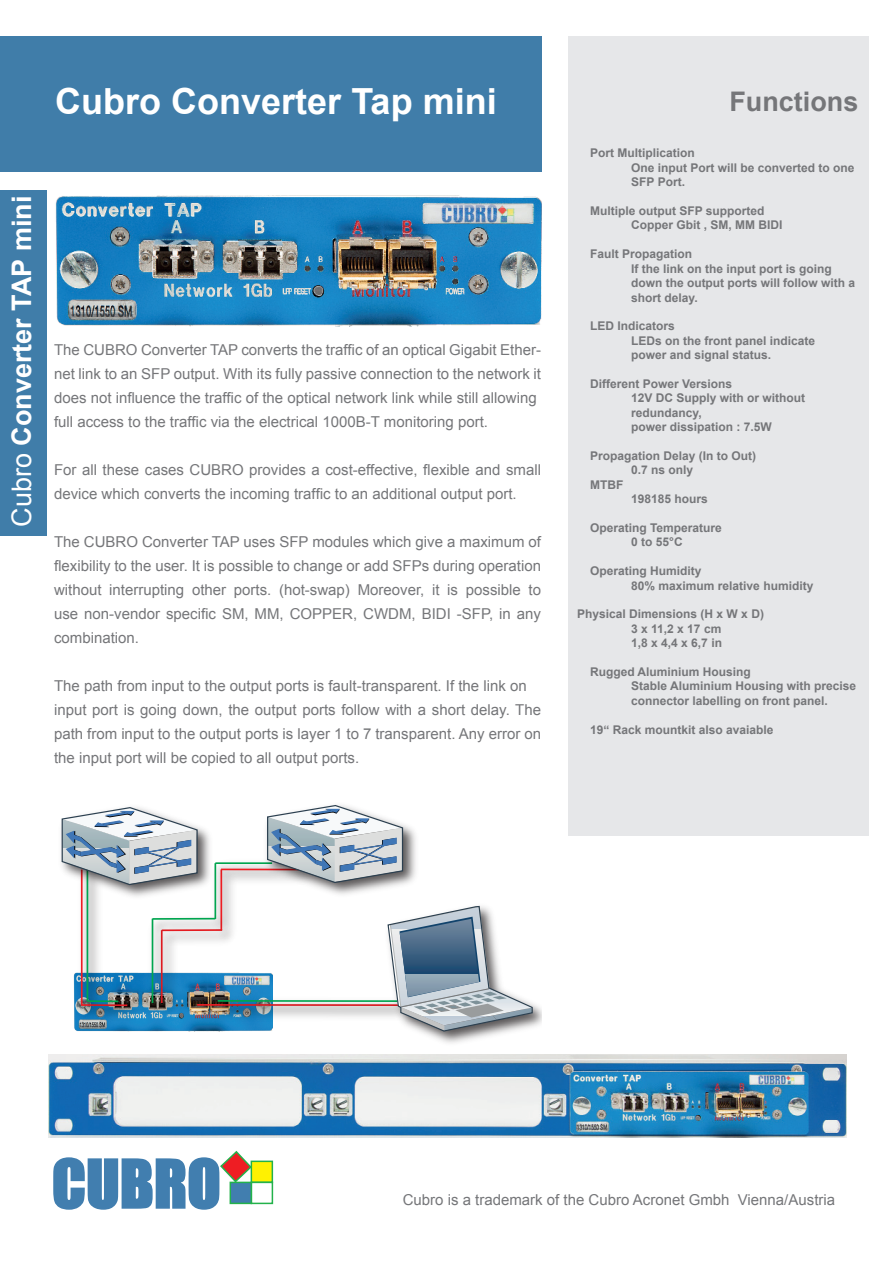
<style>
.page{position:relative;width:893px;height:1263px;background:#fff}
.page>*{position:absolute;margin:0;border:0;box-sizing:border-box;transform-origin:0 0}
.t1{font:61.8px "Impact";color:#417eaf}
.t2{font:700 36px "Arial";color:#fff}
.t3{font:700 27px "Arial";color:#fff}
.t4{font:700 27px "Arial";color:#757679}
.t5{font:15px/24px "Arial";color:#757679}
.t6{font:700 12px/14.4px "Arial";color:#757679}
.s1{font-weight:400}
</style>
<div class="page">
<div style="left:0;top:36px;width:541px;height:136px;background:#407da9"></div>
<div style="left:0;top:190px;width:47px;height:345px;background:#407da9"></div>
<div style="left:568px;top:36px;width:300px;height:799px;background:#e6e7e9"></div>
<div style="left:251px;top:1160px;width:22px;height:23px;background:#fff101;border:2px solid #23b24b"></div>
<div style="left:251px;top:1181px;width:22px;height:23px;background:#fff;border:2px solid #23b24b"></div>
<svg style="left:53px;top:1150px;width:200px;height:60px"></svg>
<img style="left:55px;top:196px;width:487px;height:130px">
<img style="left:49px;top:1055px;width:797px;height:83px">
<img style="left:74px;top:973px;width:198px;height:58px">
<img style="left:74px;top:972px;width:6px;height:25px">
<img style="left:74px;top:997px;width:72px;height:27px">
<img style="left:80px;top:905px;width:27px;height:114px">
<hr style="left:87px;top:859px;width:1px;height:142px;background:#00a54f">
<img style="left:81px;top:994px;width:56px;height:26px">
<hr style="left:87px;top:1000px;width:31px;height:2px;background:#00a54f">
<img style="left:190px;top:997px;width:83px;height:27px">
<hr style="left:197px;top:1004px;width:204px;height:2px;background:#ee1d23">
<img style="left:211px;top:993px;width:169px;height:27px">
<hr style="left:218px;top:1000px;width:180px;height:2px;background:#00a54f">
<img style="left:172px;top:949px;width:9px;height:72px">
<img style="left:145px;top:938px;width:27px;height:83px">
<hr style="left:152px;top:919px;width:1px;height:84px;background:#00a54f">
<img style="left:214px;top:889px;width:22px;height:56px">
<hr style="left:220px;top:869px;width:2px;height:61px;background:#ee1d23">
<img style="left:151px;top:911px;width:83px;height:27px">
<hr style="left:152px;top:918px;width:63px;height:2px;background:#00a54f">
<img style="left:80px;top:827px;width:138px;height:78px">
<svg style="left:61px;top:807px;width:137px;height:79px"></svg>
<img style="left:209px;top:856px;width:9px;height:26px">
<img style="left:214px;top:862px;width:45px;height:27px">
<hr style="left:221px;top:868px;width:79px;height:2px;background:#ee1d23">
<img style="left:380px;top:1000px;width:161px;height:43px">
<svg style="left:387px;top:905px;width:146px;height:127px"></svg>
<img style="left:259px;top:825px;width:157px;height:70px">
<svg style="left:266px;top:805px;width:138px;height:79px"></svg>
<h2 class="t2" style="left:55px;top:77px;width:443px">Cubro Converter Tap mini</h2>
<h3 class="t3" style="left:4px;top:527px;width:332px;rotate:-90deg"><span class="s1">Cubro</span> Converter TAP mini</h3>
<p class="t5" style="left:54px;top:338px;width:489px">The CUBRO Converter TAP converts the traffic of an optical Gigabit Ether&shy;net link to an SFP output. With its fully passive connection to the network it does not influence the traffic of the optical network link while still allowing full access to the traffic via the electrical 1000B-T monitoring port.</p>
<p class="t5" style="left:54px;top:458px;width:489px">For all these cases CUBRO provides a cost-effective, flexible and small device which converts the incoming traffic to an additional output port.</p>
<p class="t5" style="left:54px;top:530px;width:489px;text-align:justify">The CUBRO Converter TAP uses SFP modules which give a maximum of flexibility to the user. It is possible to change or add SFPs during operation without interrupting other ports. (hot-swap) Moreover, it is possible to use non-vendor specific SM, MM, COPPER, CWDM, BIDI -SFP, in any combination.</p>
<p class="t5" style="left:54px;top:674px;width:489px">The path from input to the output ports is fault-transparent. If the link on input port is going down, the output ports follow with a short delay. The path from input to the output ports is layer 1 to 7 transparent. Any error on the input port will be copied to all output ports.</p>
<h3 class="t4" style="left:729px;top:84px;width:131px">Functions</h3>
<p class="t6" style="left:631px;top:146px;width:225px;text-indent:-41px">Port Multiplication<br>One input Port will be converted to one<br>SFP Port.</p>
<p class="t6" style="left:631px;top:204px;width:153px;text-indent:-41px">Multiple output SFP supported<br>Copper Gbit , SM, MM BIDI</p>
<p class="t6" style="left:631px;top:247px;width:225px;text-indent:-41px">Fault Propagation<br>If the link on the input port is going down the output ports will follow with a short delay.</p>
<p class="t6" style="left:631px;top:319px;width:186px;text-indent:-41px">LED Indicators<br>LEDs on the front panel indicate power and signal status.</p>
<p class="t6" style="left:631px;top:377px;width:176px;text-indent:-41px">Different Power Versions<br>12V DC Supply with or without redundancy,<br>power dissipation : 7.5W</p>
<p class="t6" style="left:590px;top:449px;width:168px">Propagation Delay (In to Out)</p>
<p class="t6" style="left:631px;top:463px;width:64px">0.7 ns only</p>
<p class="t6" style="left:590px;top:478px;width:35px">MTBF</p>
<p class="t6" style="left:631px;top:492px;width:78px">198185 hours</p>
<p class="t6" style="left:590px;top:521px;width:133px;text-align:center">Operating Temperature<br>0 to 55°C</p>
<p class="t6" style="left:631px;top:564px;width:184px;text-indent:-41px">Operating Humidity<br>80% maximum relative humidity</p>
<p class="t6" style="left:631px;top:607px;width:134px;text-indent:-54px">Physical Dimensions (H x W x D)<br>3 x 11,2 x 17 cm<br>1,8 x 4,4 x 6,7 in</p>
<p class="t6" style="left:631px;top:665px;width:226px;text-indent:-41px">Rugged Aluminium Housing<br>Stable Aluminium Housing with precise connector labelling on front panel.</p>
<p class="t6" style="left:590px;top:722px;width:185px">19“ Rack mountkit also avaiable</p>
<h1 class="t1" style="left:52px;top:1136px;width:171px">CUBRO</h1>
<p class="t5" style="left:403px;top:1188px;width:434px">Cubro is a trademark of the Cubro Acronet Gmbh Vienna/Austria</p>
</div>
